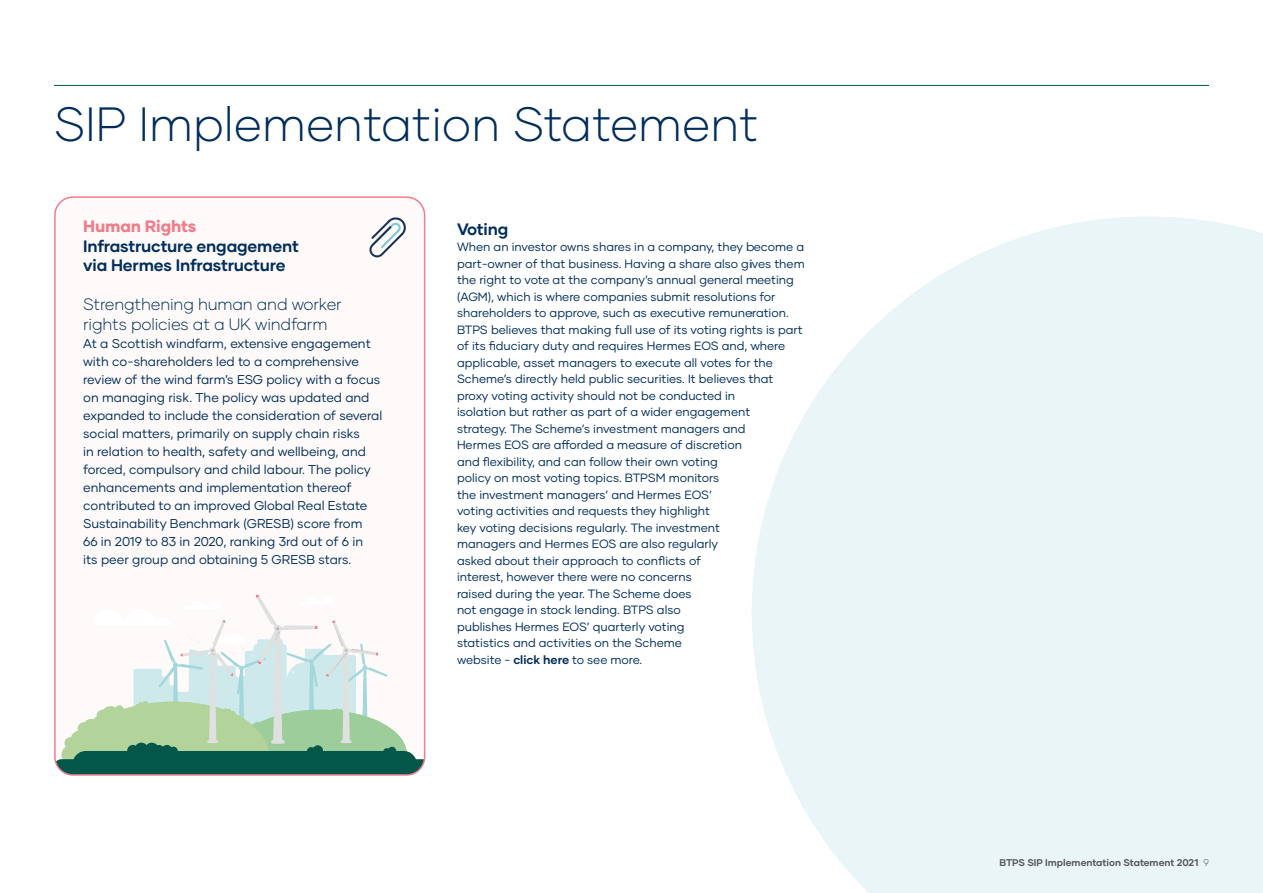
<style>
.page{position:relative;width:1263px;height:893px;background:#fff}
.page>*{position:absolute;margin:0;border:0;box-sizing:border-box;transform-origin:0 0}
.t1{font:300 48px "Gilmer";color:#002d5a}
.t2{font:300 16.5px/19.5px "Gilmer";letter-spacing:-.01em;color:#002d5a}
.t3{font:700 16.5px/19.5px "Gilmer";letter-spacing:-.01em;color:#002d5a}
.t4{font:800 16.5px "Gilmer";letter-spacing:-.01em;color:#ef7e8a}
.t5{font:12.75px/18px "Gilmer";color:#002d5a}
.t6{font:12px/16.5px "Gilmer";color:#002d5a}
.t7{font:700 9.75px "Gilmer";color:#54565b}
.s1{font-weight:700}
.s2{font-weight:300}
</style>
<div class="page">
<hr style="left:54px;top:85px;width:1155px;height:1px;background:#00574a">
<svg style="left:752px;top:216px;width:511px;height:677px;background:#ebf6f8"></svg>
<div style="left:55px;top:197px;width:370px;height:578px;background:#fefafa;border-radius:18px"></div>
<svg style="left:57px;top:594px;width:368px;height:179px"></svg>
<svg style="left:271px;top:740px;width:14px;height:4px"></svg>
<div style="left:101px;top:706px;width:19px;height:19px;background:#b2d49a;border-radius:50%"></div>
<div style="left:115px;top:705px;width:9px;height:9px;background:#b2d49a;border-radius:50%"></div>
<div style="left:97px;top:710px;width:12px;height:11px;background:#b2d49a;border-radius:50%"></div>
<div style="left:94px;top:716px;width:9px;height:9px;background:#b2d49a;border-radius:50%"></div>
<div style="left:82px;top:719px;width:19px;height:19px;background:#b2d49a;border-radius:50%"></div>
<div style="left:70px;top:730px;width:19px;height:19px;background:#b2d49a;border-radius:50%"></div>
<div style="left:96px;top:718px;width:9px;height:9px;background:#b2d49a;border-radius:50%"></div>
<div style="left:78px;top:722px;width:12px;height:12px;background:#b2d49a;border-radius:50%"></div>
<div style="left:65px;top:737px;width:11px;height:12px;background:#b2d49a;border-radius:50%"></div>
<div style="left:54px;top:196px;width:371px;height:580px;border:2px solid #ef7e8a;border-radius:18px"></div>
<svg style="left:369px;top:217px;width:37px;height:40px"></svg>
<h1 class="t1" style="left:54px;top:95px;width:706px">SIP Implementation Statement</h1>
<h2 class="t4" style="left:83px;top:216px;width:115px">Human Rights</h2>
<h2 class="t3" style="left:83px;top:236px;width:217px">Infrastructure engagement via Hermes Infrastructure</h2>
<h2 class="t2" style="left:83px;top:295px;width:260px">Strengthening human and worker rights policies at a UK windfarm</h2>
<p class="t5" style="left:83px;top:334px;width:301px">At a Scottish windfarm, extensive engagement with co-shareholders led to a comprehensive review of the wind farm’s ESG policy with a focus on managing risk. The policy was updated and expanded to include the consideration of several social matters, primarily on supply chain risks<br>in relation to health, safety and wellbeing, and forced, compulsory and child labour. The policy enhancements and implementation thereof contributed to an improved Global Real Estate Sustainability Benchmark (GRESB) score from<br>66 in 2019 to 83 in 2020, ranking 3rd out of 6 in<br>its peer group and obtaining 5 GRESB stars.</p>
<h2 class="t3" style="left:457px;top:219px;width:53px">Voting</h2>
<p class="t6" style="left:457px;top:239px;width:349px">When an investor owns shares in a company, they become a part-owner of that business. Having a share also gives them the right to vote at the company’s annual general meeting (AGM), which is where companies submit resolutions for shareholders to approve, such as executive remuneration.<br>BTPS believes that making full use of its voting rights is part of its fiduciary duty and requires Hermes EOS and, where applicable, asset managers to execute all votes for the Scheme’s directly held public securities. It believes that proxy voting activity should not be conducted in<br>isolation but rather as part of a wider engagement<br>strategy. The Scheme’s investment managers and<br>Hermes EOS are afforded a measure of discretion<br>and flexibility, and can follow their own voting<br>policy on most voting topics. BTPSM monitors<br>the investment managers’ and Hermes EOS’<br>voting activities and requests they highlight<br>key voting decisions regularly. The investment<br>managers and Hermes EOS are also regularly<br>asked about their approach to conflicts of<br>interest, however there were no concerns<br>raised during the year. The Scheme does<br>not engage in stock lending. BTPS also<br>publishes Hermes EOS’ quarterly voting<br>statistics and activities on the Scheme<br>website - <span class="s1">click here</span> to see more.</p>
<p class="t7" style="left:999px;top:857px;width:211px">BTPS SIP Implementation Statement 2021 <span class="s2">9</span></p>
</div>
